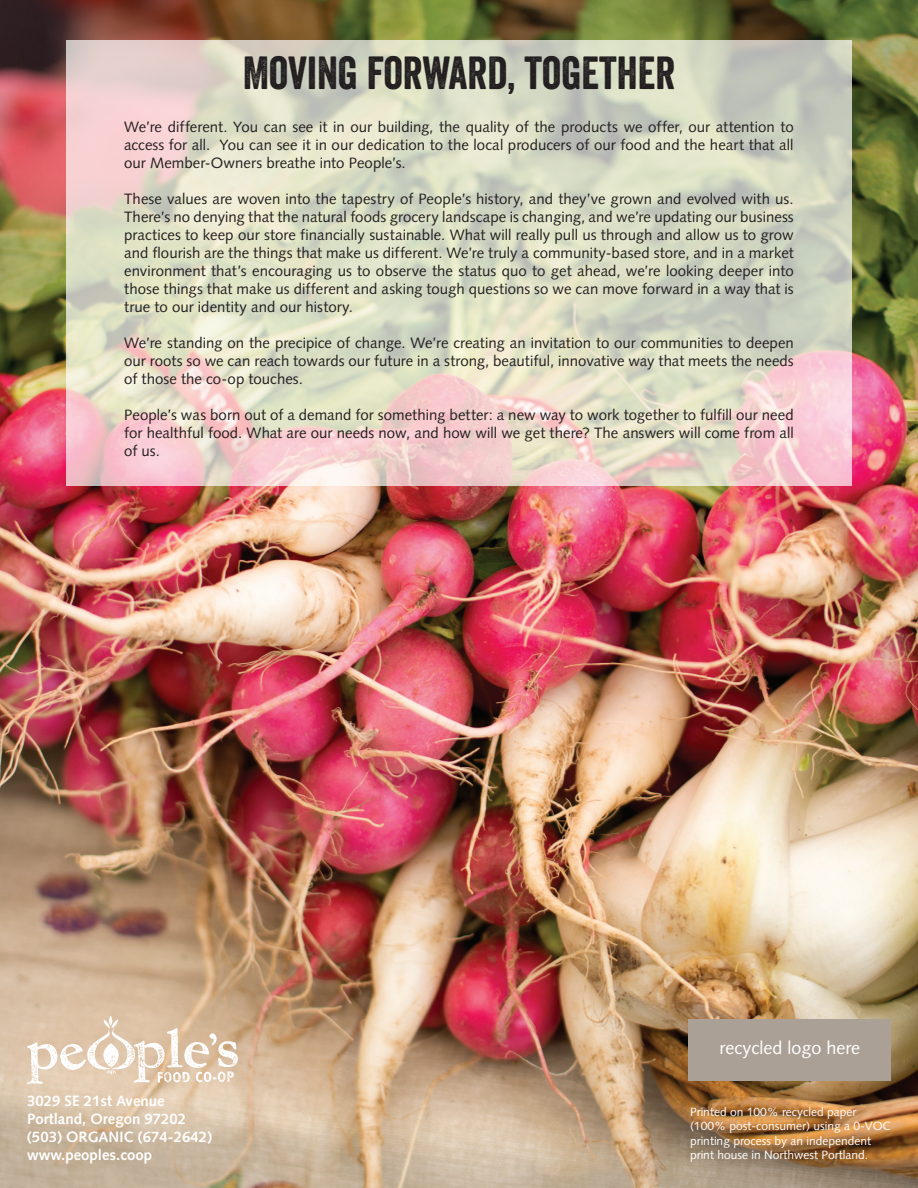
<style>
.page{position:relative;width:918px;height:1188px;background:#fff}
.page>*{position:absolute;margin:0;border:0;box-sizing:border-box;transform-origin:0 0}
.t1{font:45px "Veneer";color:#231f20}
.t2{font:18px "Syntax LT Std";color:#fff}
.t3{font:15px/18px "Syntax LT Std";color:#231f20;text-align:justify}
.t4{font:700 15px/18px "Syntax LT Std";color:#fff}
.t5{font:12px/14.4px "Syntax LT Std";color:#fff}
</style>
<div class="page">
<img style="left:0;top:0;width:918px;height:1188px">
<svg style="left:27px;top:1016px;width:211px;height:67px"></svg>
<div style="left:689px;top:1019px;width:202px;height:62px;background:#aba095"></div>
<svg style="left:66px;top:40px;width:786px;height:446px;background:#ded8c6"></svg>
<h1 class="t1" style="left:243px;top:46px;width:434px">MOVING FORWARD, TOGETHER</h1>
<p class="t3" style="left:124px;top:118px;width:671px">We’re different. You can see it in our building, the quality of the products we offer, our attention to access for all. You can see it in our dedication to the local producers of our food and the heart that all our Member-Owners breathe into People’s.</p>
<p class="t3" style="left:124px;top:190px;width:671px">These values are woven into the tapestry of People’s history, and they’ve grown and evolved with us.<br>There’s no denying that the natural foods grocery landscape is changing, and we’re updating our business practices to keep our store financially sustainable. What will really pull us through and allow us to grow and flourish are the things that make us different. We’re truly a community-based store, and in a market environment that’s encouraging us to observe the status quo to get ahead, we’re looking deeper into those things that make us different and asking tough questions so we can move forward in a way that is true to our identity and our history.</p>
<p class="t3" style="left:124px;top:334px;width:671px">We’re standing on the precipice of change. We’re creating an invitation to our communities to deepen our roots so we can reach towards our future in a strong, beautiful, innovative way that meets the needs of those the co-op touches.</p>
<p class="t3" style="left:124px;top:406px;width:671px">People’s was born out of a demand for something better: a new way to work together to fulfill our need for healthful food. What are our needs now, and how will we get there? The answers will come from all of us.</p>
<p class="t2" style="left:720px;top:1037px;width:142px">recycled logo here</p>
<p class="t4" style="left:27px;top:1092px;width:187px">3029 SE 21st Avenue<br>Portland, Oregon 97202 (503) ORGANIC (674-2642) www.peoples.coop</p>
<p class="t5" style="left:690px;top:1105px;width:202px">Printed on 100% recycled paper (100% post-consumer) using a 0-VOC printing process by an independent print house in Northwest Portland.</p>
</div>
